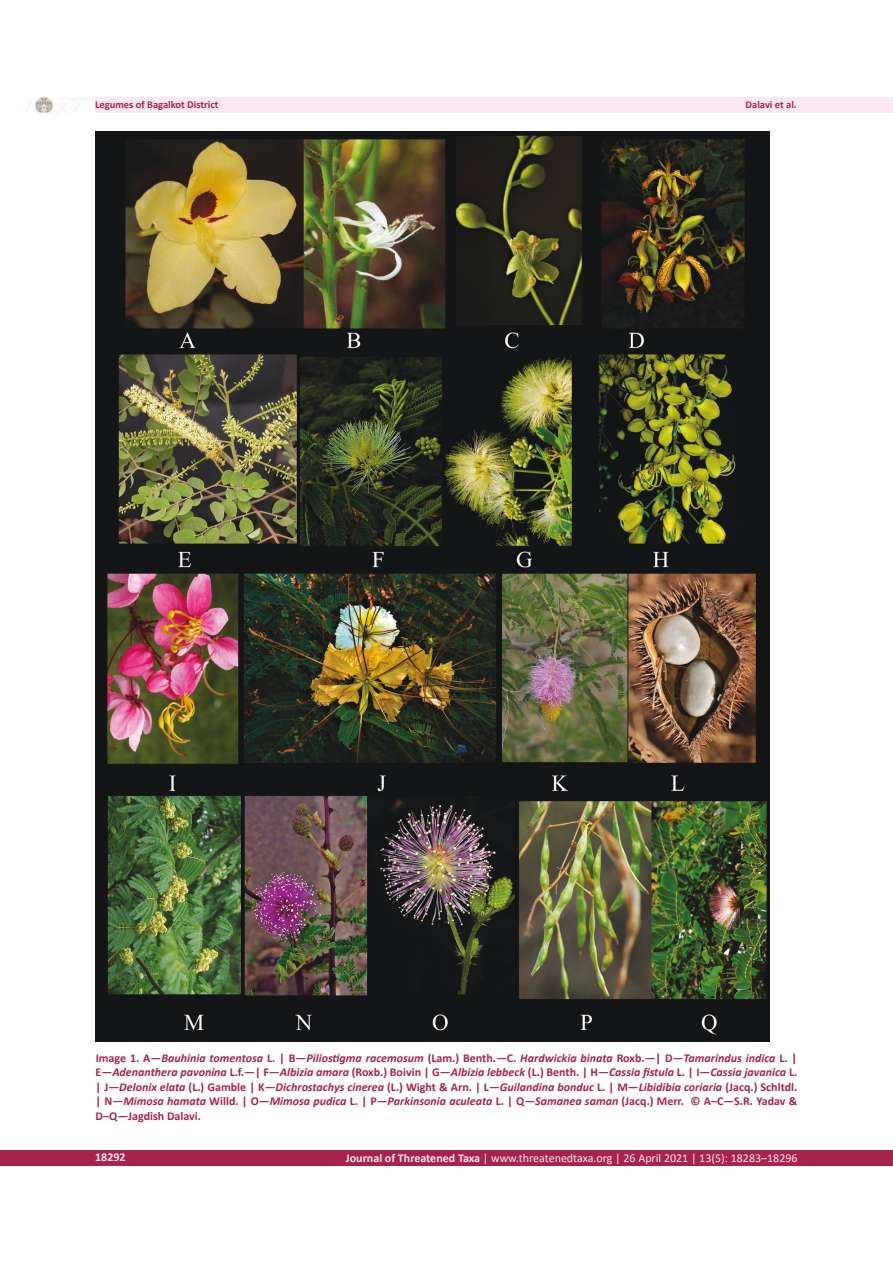
<style>
.page{position:relative;width:893px;height:1263px;background:#fff}
.page>*{position:absolute;margin:0;border:0;box-sizing:border-box;transform-origin:0 0}
.t1{font:12px/14.4px "Calibri Bold Italic 2";color:#a5234c;text-align:justify}
.t2{font:700 12px/14.4px "Calibri";color:#a5234c}
.t3{font:12px "Calibri 3";color:#fae7f2}
.t4{font:700 12px "Calibri";color:#fae7f2}
.t5{font:10.5px "Calibri Bold 2";color:#a5234c}
.s1{font-family:"Calibri";font-weight:700}
.s2{font-family:"Calibri";font-weight:700;font-style:italic}
.s3{font-style:italic}
.s4{font-family:"Calibri Bold Italic 2";font-weight:400}
.s5{font-family:"Calibri Bold 2"}
</style>
<div class="page">
<div style="left:95px;top:97px;width:797px;height:16px;background:#fae7f2"></div>
<svg style="left:892px;top:97px;width:1px;height:16px"></svg>
<div style="left:0;top:1150px;width:892px;height:16px;background:#a5234c"></div>
<svg style="left:892px;top:1150px;width:1px;height:16px"></svg>
<img style="left:36px;top:96px;width:17px;height:17px">
<img style="left:96px;top:132px;width:674px;height:909px">
<p class="t5" style="left:95px;top:98px;width:125px">Legumes of Bagalkot District</p>
<p class="t5" style="left:746px;top:98px;width:53px">Dalavi et al.</p>
<p class="t1" style="left:96px;top:1051px;width:703px"><span class="s1">Image 1. A—</span><span class="s2">Bauhinia tomentosa</span> <span class="s1">L. | B—</span>Piliostigma racemosum <span class="s1">(Lam.) Benth.—C.</span> Hardwickia binata <span class="s1">Roxb.—| D—</span>Tamarindus indica <span class="s1">L. | E—</span>Adenanthera pavonina <span class="s1">L.f.—| F—</span>Albizia amara <span class="s1">(Roxb.) Boivin | G—</span>Albizia lebbeck <span class="s1">(L.) Benth. | H—</span>Cassia fistula <span class="s1">L. | I—</span>Cassia javanica <span class="s1">L. | J—</span><span class="s2">Delonix elata</span> <span class="s1">(L.) Gamble | K</span>—Dichrostachys cinerea <span class="s1">(L.) Wight &amp; Arn. | L—</span>Guilandina bonduc <span class="s1">L. | M—</span>Libidibia coriaria <span class="s1">(Jacq.) Schltdl.</span></p>
<p class="t2" style="left:96px;top:1094px;width:703px">| N—<span class="s3">Mimosa hamata</span> Willd. | O—<span class="s4">Mimosa pudica</span> L. | P—<span class="s4">Parkinsonia aculeata</span> L. | Q—<span class="s3">Samanea saman</span> (Jacq.) Merr. © A–C—S.R. Yadav &amp;<br>D–Q—Jagdish Dalavi.</p>
<p class="t4" style="left:95px;top:1149px;width:32px">18292</p>
<p class="t3" style="left:346px;top:1150px;width:453px"><span class="s5">Journal of Threatened Taxa</span> | www.threatenedtaxa.org | 26 April 2021 | 13(5): 18283–18296</p>
</div>
